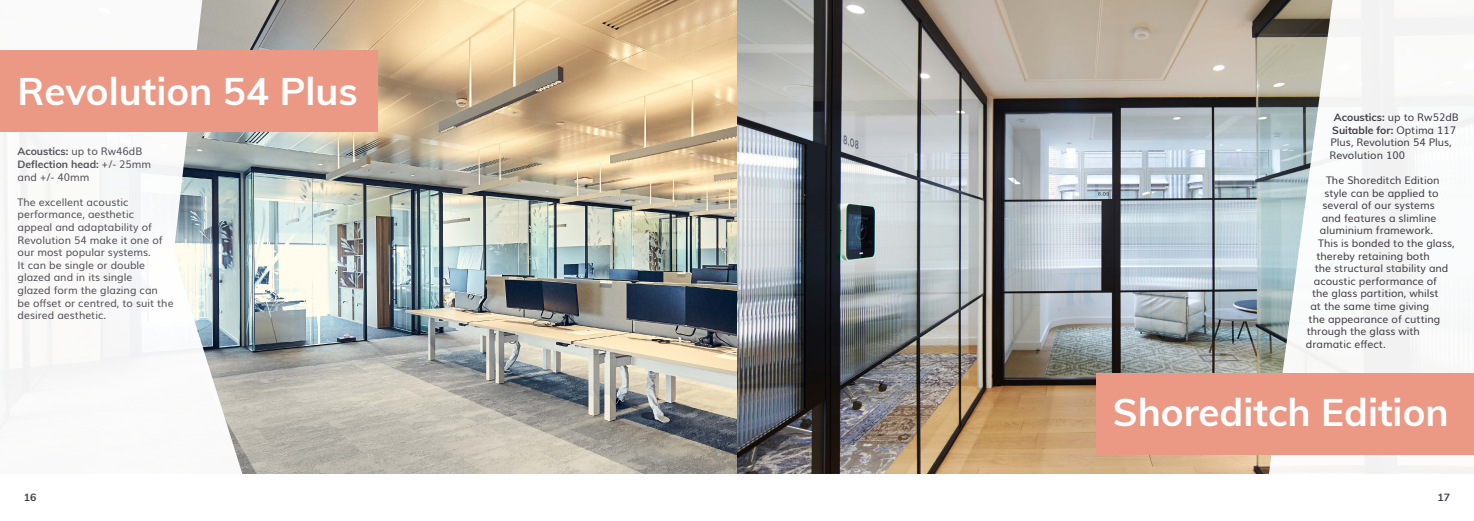
<style>
.page{position:relative;width:1474px;height:521px;background:#fff}
.page>*{position:absolute;margin:0;border:0;box-sizing:border-box;transform-origin:0 0}
.t1{font:700 38.5px "Muli";color:#fff}
.t2{font:10.5px/12.6px "Muli";color:#413d45}
.t3{font:700 10.5px "Muli";color:#413d45}
.s1{font-weight:700}
</style>
<div class="page">
<img style="left:246px;top:0;width:1021px;height:474px">
<svg style="left:0;top:0;width:246px;height:474px"></svg>
<div style="left:0;top:50px;width:378px;height:82px;background:#eb9984"></div>
<svg style="left:1267px;top:0;width:206px;height:474px"></svg>
<div style="left:1096px;top:373px;width:377px;height:82px;background:#eb9984"></div>
<h1 class="t1" style="left:18px;top:63px;width:341px">Revolution 54 Plus</h1>
<p class="t2" style="left:18px;top:144px;width:135px"><span class="s1">Acoustics:</span> up to Rw46dB<br><span class="s1">Deflection head:</span> +/- 25mm and +/- 40mm</p>
<p class="t2" style="left:18px;top:195px;width:157px">The excellent acoustic performance, aesthetic<br>appeal and adaptability of<br>Revolution 54 make it one of our most popular systems.<br>It can be single or double glazed and in its single<br>glazed form the glazing can<br>be offset or centred, to suit the desired aesthetic.</p>
<p class="t2" style="left:1329px;top:110px;width:131px;text-indent:4px"><span class="s1">Acoustics:</span> up to Rw52dB<br><span class="s1">Suitable for:</span> Optima 117<br>Plus, Revolution 54 Plus,<br>Revolution 100</p>
<p class="t2" style="left:1325px;top:173px;width:115px">The Shoreditch Edition</p>
<p class="t2" style="left:1324px;top:186px;width:116px">style can be applied to</p>
<p class="t2" style="left:1322px;top:198px;width:114px">several of our systems</p>
<p class="t2" style="left:1321px;top:211px;width:116px">and features a slimline</p>
<p class="t2" style="left:1319px;top:223px;width:115px">aluminium framework.</p>
<p class="t2" style="left:1318px;top:236px;width:138px">This is bonded to the glass,</p>
<p class="t2" style="left:1316px;top:249px;width:115px">thereby retaining both</p>
<p class="t2" style="left:1314px;top:261px;width:135px">the structural stability and</p>
<p class="t2" style="left:1313px;top:274px;width:125px">acoustic performance of</p>
<p class="t2" style="left:1311px;top:286px;width:128px">the glass partition, whilst</p>
<p class="t2" style="left:1310px;top:299px;width:120px">at the same time giving</p>
<p class="t2" style="left:1308px;top:312px;width:133px">the appearance of cutting</p>
<p class="t2" style="left:1306px;top:324px;width:115px">through the glass with</p>
<p class="t2" style="left:1305px;top:337px;width:81px">dramatic effect.</p>
<h1 class="t1" style="left:1112px;top:384px;width:337px">Shoreditch Edition</h1>
<p class="t3" style="left:24px;top:490px;width:14px">16</p>
<p class="t3" style="left:1437px;top:490px;width:14px">17</p>
</div>
